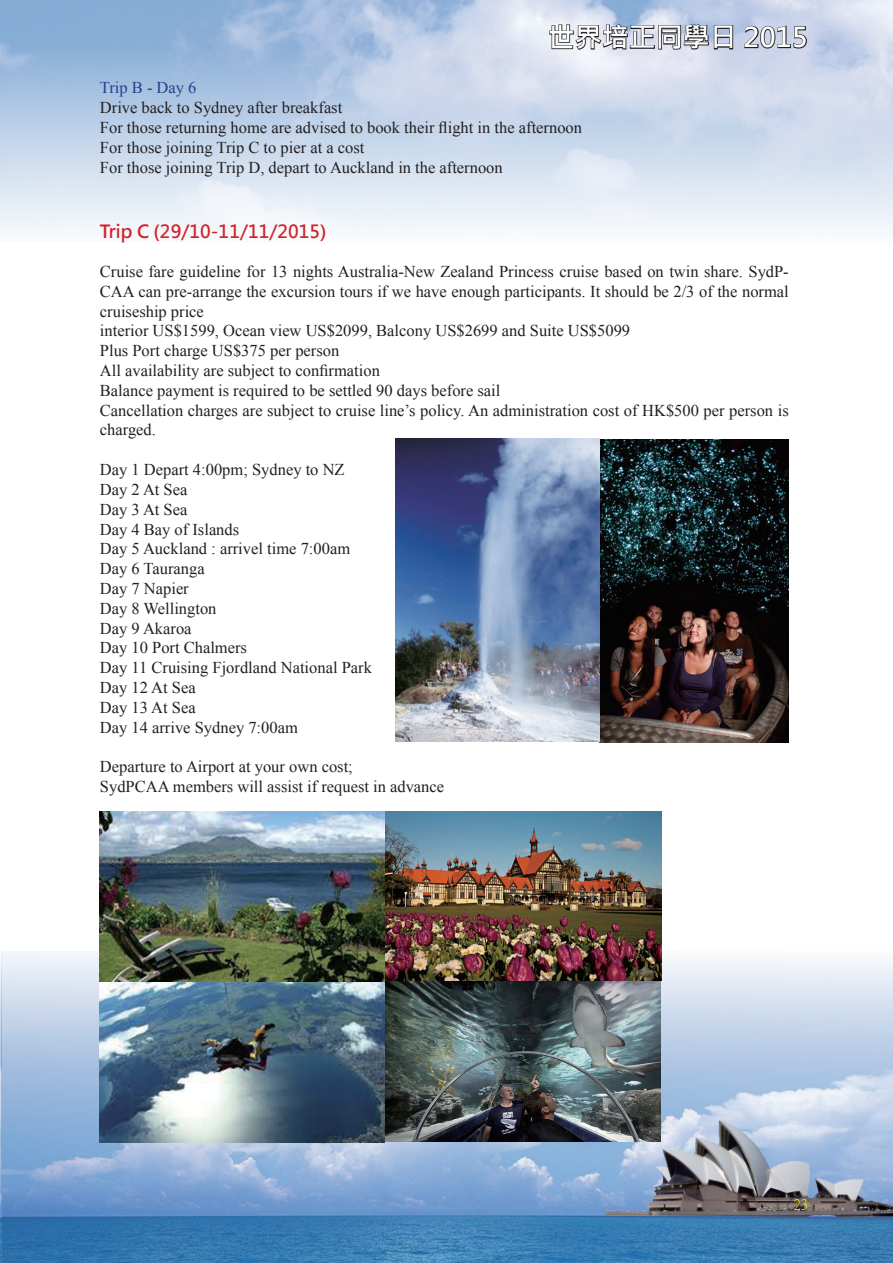
<style>
.page{position:relative;width:893px;height:1263px;background:#fff}
.page>*{position:absolute;margin:0;border:0;box-sizing:border-box;transform-origin:0 0}
.t1{font:700 27px "Microsoft Jheng Hei";color:#fff}
.t2{font:700 18px "Microsoft Jheng Hei";color:#d1232a}
.t3{font:16.5px/19.8px "Times New Roman";color:#231f20;text-align:justify}
.t4{font:16.5px "Times New Roman";color:#253f8e}
.t5{font:15px "P Ming Li U";color:#fff101}
</style>
<div class="page">
<img style="left:0;top:951px;width:893px;height:312px">
<img style="left:605px;top:1119px;width:288px;height:98px">
<svg style="left:548px;top:23px;width:186px;height:28px;background:#898c95"></svg>
<svg style="left:743px;top:25px;width:65px;height:24px;background:#9196a5"></svg>
<img style="left:0;top:1120px;width:1px;height:98px">
<img style="left:600px;top:440px;width:189px;height:302px">
<img style="left:100px;top:981px;width:561px;height:162px">
<img style="left:395px;top:438px;width:205px;height:303px">
<img style="left:385px;top:811px;width:276px;height:169px">
<img style="left:100px;top:811px;width:285px;height:170px">
<h1 class="t1" style="left:548px;top:21px;width:262px">世界培正同學日 2015</h1>
<p class="t4" style="left:100px;top:76px;width:98px">Trip B - Day 6</p>
<p class="t3" style="left:100px;top:97px;width:244px">Drive back to Sydney after breakfast</p>
<p class="t3" style="left:100px;top:117px;width:484px">For those returning home are advised to book their flight in the afternoon</p>
<p class="t3" style="left:100px;top:137px;width:266px">For those joining Trip C to pier at a cost</p>
<p class="t3" style="left:100px;top:157px;width:404px">For those joining Trip D, depart to Auckland in the afternoon</p>
<p class="t2" style="left:100px;top:220px;width:228px">Trip C (29/10-11/11/2015)</p>
<p class="t3" style="left:100px;top:261px;width:690px">Cruise fare guideline for 13 nights Australia-New Zealand Princess cruise based on twin share. SydP-CAA can pre-arrange the excursion tours if we have enough participants. It should be 2/3 of the normal cruiseship price</p>
<p class="t3" style="left:100px;top:320px;width:532px">interior US$1599, Ocean view US$2099, Balcony US$2699 and Suite US$5099</p>
<p class="t3" style="left:100px;top:340px;width:241px">Plus Port charge US$375 per person</p>
<p class="t3" style="left:100px;top:360px;width:282px">All availability are subject to confirmation</p>
<p class="t3" style="left:100px;top:380px;width:402px">Balance payment is required to be settled 90 days before sail</p>
<p class="t3" style="left:100px;top:400px;width:690px">Cancellation charges are subject to cruise line’s policy. An administration cost of HK$500 per person is charged.</p>
<p class="t3" style="left:100px;top:459px;width:246px">Day 1 Depart 4:00pm; Sydney to NZ</p>
<p class="t3" style="left:100px;top:479px;width:89px">Day 2 At Sea</p>
<p class="t3" style="left:100px;top:499px;width:89px">Day 3 At Sea</p>
<p class="t3" style="left:100px;top:518px;width:141px">Day 4 Bay of Islands</p>
<p class="t3" style="left:100px;top:538px;width:252px">Day 5 Auckland : arrivel time 7:00am</p>
<p class="t3" style="left:100px;top:558px;width:106px">Day 6 Tauranga</p>
<p class="t3" style="left:100px;top:578px;width:90px">Day 7 Napier</p>
<p class="t3" style="left:100px;top:598px;width:118px">Day 8 Wellington</p>
<p class="t3" style="left:100px;top:617px;width:93px">Day 9 Akaroa</p>
<p class="t3" style="left:100px;top:637px;width:149px">Day 10 Port Chalmers</p>
<p class="t3" style="left:100px;top:657px;width:274px">Day 11 Cruising Fjordland National Park</p>
<p class="t3" style="left:100px;top:677px;width:97px">Day 12 At Sea</p>
<p class="t3" style="left:100px;top:697px;width:97px">Day 13 At Sea</p>
<p class="t3" style="left:100px;top:716px;width:199px">Day 14 arrive Sydney 7:00am</p>
<p class="t3" style="left:100px;top:756px;width:254px">Departure to Airport at your own cost;</p>
<p class="t3" style="left:100px;top:776px;width:346px">SydPCAA members will assist if request in advance</p>
<p class="t5" style="left:794px;top:1197px;width:16px">23</p>
</div>
